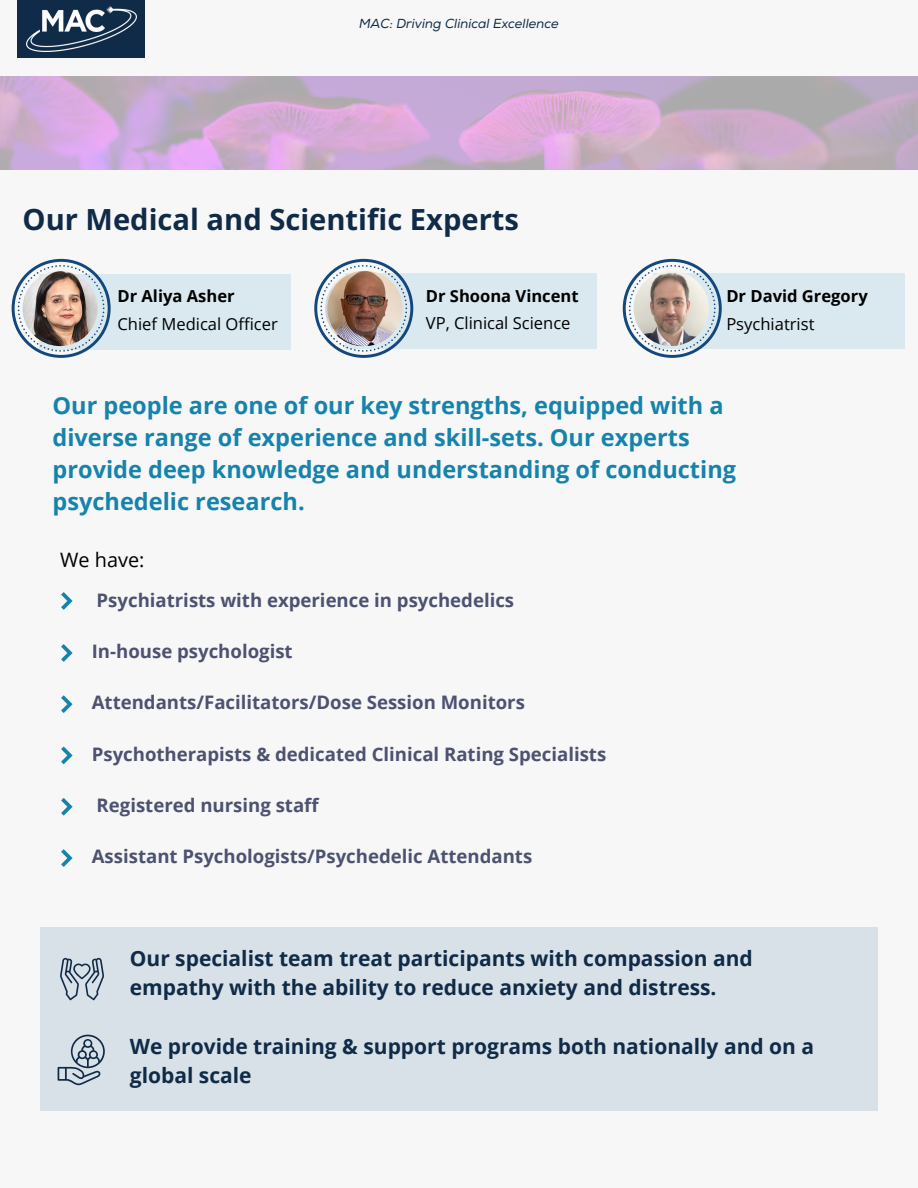
<style>
.page{position:relative;width:918px;height:1188px;background:#f7f7f7}
.page>*{position:absolute;margin:0;border:0;box-sizing:border-box;transform-origin:0 0}
.t1{font:700 29.1px "Open Sans";color:#102b47}
.t2{font:700 23.55px/31.8px "Open Sans";color:#1683ab}
.t3{font:700 21px/29.2px "Open Sans";color:#102b47}
.t4{font:19.8px "Open Sans";color:#000}
.t5{font:700 18.6px "Open Sans";color:#4c5270}
.t6{font:16.5px "Open Sans";color:#000}
.t7{font:700 16.5px "Open Sans";color:#000}
.t8{font:italic 13.05px "Nexa";color:#102b47}
</style>
<div class="page">
<div style="left:17px;top:0;width:127px;height:58px;background:#102b47"></div>
<img style="left:26px;top:6px;width:110px;height:45px">
<div style="left:40px;top:274px;width:251px;height:76px;background:#d9e9ef"></div>
<svg style="left:12px;top:259px;width:99px;height:99px"></svg>
<img style="left:23px;top:271px;width:75px;height:75px;border-radius:50%">
<div style="left:40px;top:927px;width:838px;height:183px;background:#d8e0e8"></div>
<div style="left:345px;top:273px;width:252px;height:76px;background:#d9e9ef"></div>
<svg style="left:314px;top:259px;width:99px;height:99px"></svg>
<img style="left:325px;top:271px;width:75px;height:75px;border-radius:50%">
<img style="left:327px;top:271px;width:76px;height:75px;border-radius:50%">
<div style="left:654px;top:273px;width:251px;height:76px;background:#d9e9ef"></div>
<svg style="left:623px;top:259px;width:99px;height:99px"></svg>
<img style="left:634px;top:271px;width:75px;height:75px;border-radius:50%">
<svg style="left:61px;top:592px;width:11px;height:18px"></svg>
<svg style="left:61px;top:644px;width:11px;height:18px"></svg>
<svg style="left:61px;top:695px;width:11px;height:18px"></svg>
<svg style="left:61px;top:747px;width:11px;height:17px"></svg>
<svg style="left:61px;top:798px;width:11px;height:18px"></svg>
<svg style="left:61px;top:849px;width:11px;height:18px"></svg>
<svg style="left:60px;top:958px;width:44px;height:42px"></svg>
<svg style="left:58px;top:1035px;width:47px;height:50px"></svg>
<p class="t8" style="left:359px;top:16px;width:201px">MAC: Driving Clinical Excellence</p>
<p class="t1" style="left:23px;top:199px;width:498px">Our Medical and Scientific Experts</p>
<p class="t7" style="left:117px;top:285px;width:119px">Dr Aliya Asher</p>
<p class="t6" style="left:117px;top:313px;width:162px">Chief Medical Officer</p>
<p class="t7" style="left:426px;top:284px;width:154px">Dr Shoona Vincent</p>
<p class="t6" style="left:426px;top:312px;width:146px">VP, Clinical Science</p>
<p class="t7" style="left:726px;top:285px;width:143px">Dr David Gregory</p>
<p class="t6" style="left:726px;top:313px;width:90px">Psychiatrist</p>
<p class="t2" style="left:53px;top:389px;width:685px">Our people are one of our key strengths, equipped with a diverse range of experience and skill-sets. Our experts provide deep knowledge and understanding of conducting psychedelic research.</p>
<p class="t4" style="left:60px;top:545px;width:86px">We have:</p>
<p class="t5" style="left:97px;top:587px;width:419px">Psychiatrists with experience in psychedelics</p>
<p class="t5" style="left:92px;top:638px;width:202px">In-house psychologist</p>
<p class="t5" style="left:92px;top:690px;width:435px">Attendants/Facilitators/Dose Session Monitors</p>
<p class="t5" style="left:92px;top:741px;width:516px">Psychotherapists &amp; dedicated Clinical Rating Specialists</p>
<p class="t5" style="left:97px;top:792px;width:224px">Registered nursing staff</p>
<p class="t5" style="left:92px;top:843px;width:442px">Assistant Psychologists/Psychedelic Attendants</p>
<p class="t3" style="left:130px;top:943px;width:625px">Our specialist team treat participants with compassion and empathy with the ability to reduce anxiety and distress.</p>
<p class="t3" style="left:130px;top:1031px;width:686px">We provide training &amp; support programs both nationally and on a global scale</p>
</div>
